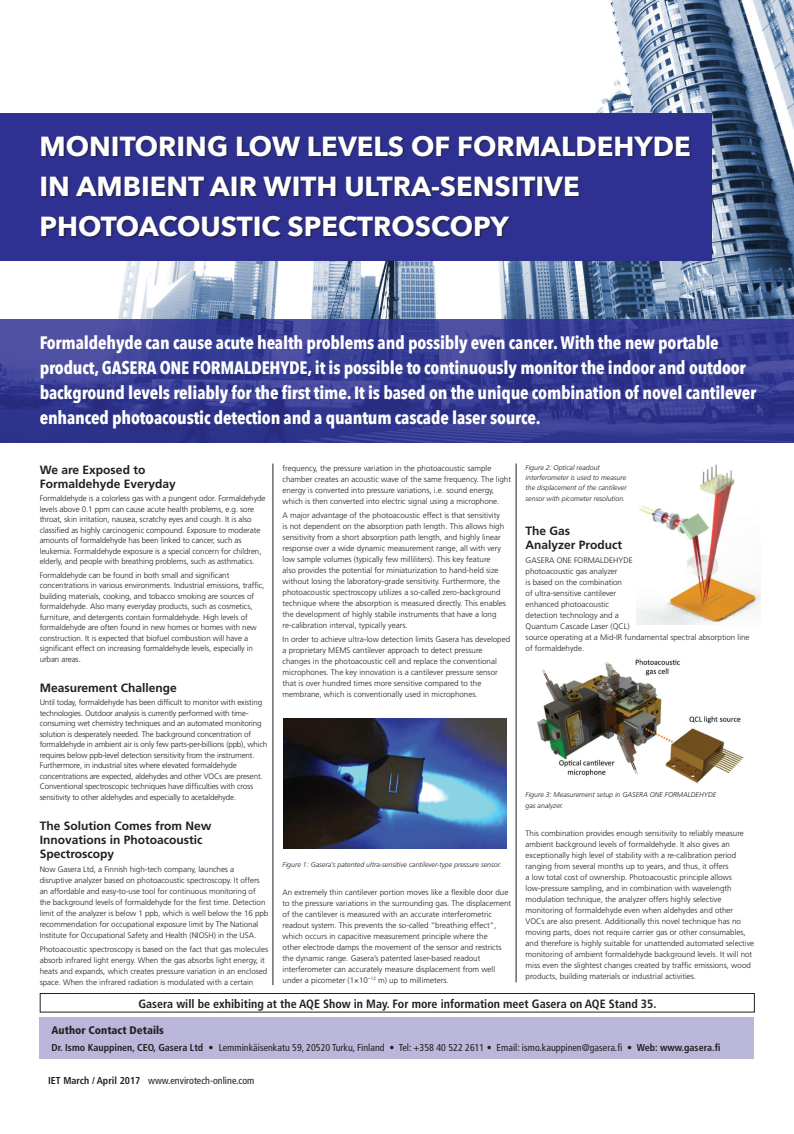
<style>
.page{position:relative;width:794px;height:1134px;background:#fff}
.page>*{position:absolute;margin:0;border:0;box-sizing:border-box;transform-origin:0 0}
.t1{font:700 27.5px/40px "Avenir Next";color:#fff}
.t2{font:700 18px/25px "Avenir Next Condensed";letter-spacing:-.01em;color:#fff}
.t3{font:700 12px/14px "Frutiger";color:#231f20}
.t4{font:700 condensed 12px "Frutiger";color:#231f20}
.t5{font:900 condensed 11px "Frutiger";color:#231f20}
.t6{font:condensed 10px "Frutiger";color:#231f20}
.t7{font:300 8px/11px "Frutiger";color:#231f20}
.t8{font:300 8px/10.5px "Frutiger";letter-spacing:-.02em;color:#231f20}
.t9{font:italic 300 7px/10px "Frutiger";color:#231f20}
.s1{font-weight:700}
</style>
<div class="page">
<hr style="left:516px;top:463px;width:1px;height:519px;background:#231f20">
<hr style="left:273px;top:463px;width:1px;height:522px;background:#231f20">
<img style="left:118px;top:0;width:676px;height:319px">
<svg style="left:0;top:319px;width:794px;height:123px;background:#363c92"></svg>
<div style="left:0;top:113px;width:711px;height:148px;background:#2e3092"></div>
<div style="left:41px;top:136px;width:651px;height:102px;background:#231f20;opacity:.75"></div>
<div style="left:40px;top:1018px;width:714px;height:41px;background:#bbb7da"></div>
<img style="left:284px;top:719px;width:222px;height:129px">
<img style="left:637px;top:464px;width:123px;height:160px">
<img style="left:537px;top:659px;width:207px;height:124px">
<div style="left:40px;top:993px;width:714px;height:19px;border:1px solid #231f20"></div>
<h1 class="t1" style="left:40px;top:126px;width:653px">MONITORING LOW LEVELS OF FORMALDEHYDE<br>IN AMBIENT AIR WITH ULTRA-SENSITIVE<br>PHOTOACOUSTIC SPECTROSCOPY</h1>
<p class="t2" style="left:40px;top:330px;width:718px">Formaldehyde can cause acute health problems and possibly even cancer. With the new portable product, GASERA ONE FORMALDEHYDE, it is possible to continuously monitor the indoor and outdoor background levels reliably for the first time. It is based on the unique combination of novel cantilever enhanced photoacoustic detection and a quantum cascade laser source.</p>
<h3 class="t3" style="left:40px;top:463px;width:138px">We are Exposed to<br>Formaldehyde Everyday</h3>
<p class="t7" style="left:40px;top:493px;width:227px;line-height:10.5px">Formaldehyde is a colorless gas with a pungent odor. Formaldehyde levels above 0.1 ppm can cause acute health problems, e.g. sore throat, skin irritation, nausea, scratchy eyes and cough. It is also classified as highly carcinogenic compound. Exposure to moderate amounts of formaldehyde has been linked to cancer, such as leukemia. Formaldehyde exposure is a special concern for children, elderly, and people with breathing problems, such as asthmatics.</p>
<p class="t7" style="left:40px;top:570px;width:226px;line-height:10.5px">Formaldehyde can be found in both small and significant concentrations in various environments. Industrial emissions, traffic, building materials, cooking, and tobacco smoking are sources of formaldehyde. Also many everyday products, such as cosmetics, furniture, and detergents contain formaldehyde. High levels of formaldehyde are often found in new homes or homes with new construction. It is expected that biofuel combustion will have a significant effect on increasing formaldehyde levels, especially in urban areas.</p>
<h3 class="t3" style="left:40px;top:681px;width:139px">Measurement Challenge</h3>
<p class="t8" style="left:40px;top:697px;width:229px">Until today, formaldehyde has been difficult to monitor with existing technologies. Outdoor analysis is currently performed with time&shy;consuming wet chemistry techniques and an automated monitoring solution is desperately needed. The background concentration of formaldehyde in ambient air is only few parts-per-billions (ppb), which requires below ppb-level detection sensitivity from the instrument.<br>Furthermore, in industrial sites where elevated formaldehyde concentrations are expected, aldehydes and other VOCs are present.<br>Conventional spectroscopic techniques have difficulties with cross sensitivity to other aldehydes and especially to acetaldehyde.</p>
<h3 class="t3" style="left:40px;top:819px;width:173px">The Solution Comes from New<br>Innovations in Photoacoustic<br>Spectroscopy</h3>
<p class="t7" style="left:40px;top:863px;width:230px">Now Gasera Ltd, a Finnish high-tech company, launches a disruptive analyzer based on photoacoustic spectroscopy. It offers an affordable and easy-to-use tool for continuous monitoring of the background levels of formaldehyde for the first time. Detection limit of the analyzer is below 1 ppb, which is well below the 16 ppb recommendation for occupational exposure limit by The National Institute for Occupational Safety and Health (NIOSH) in the USA.</p>
<p class="t7" style="left:40px;top:943px;width:230px">Photoacoustic spectroscopy is based on the fact that gas molecules absorb infrared light energy. When the gas absorbs light energy, it heats and expands, which creates pressure variation in an enclosed space. When the infrared radiation is modulated with a certain</p>
<p class="t7" style="left:283px;top:463px;width:230px">frequency, the pressure variation in the photoacoustic sample chamber creates an acoustic wave of the same frequency. The light energy is converted into pressure variations, i.e. sound energy, which is then converted into electric signal using a microphone.</p>
<p class="t7" style="left:283px;top:510px;width:225px">A major advantage of the photoacoustic effect is that sensitivity is not dependent on the absorption path length. This allows high sensitivity from a short absorption path length, and highly linear response over a wide dynamic measurement range, all with very low sample volumes (typically few milliliters). This key feature<br>also provides the potential for miniaturization to hand-held size without losing the laboratory-grade sensitivity. Furthermore, the photoacoustic spectroscopy utilizes a so-called zero-background technique where the absorption is measured directly. This enables the development of highly stabile instruments that have a long re-calibration interval, typically years.</p>
<p class="t7" style="left:283px;top:633px;width:229px">In order to achieve ultra-low detection limits Gasera has developed a proprietary MEMS cantilever approach to detect pressure changes in the photoacoustic cell and replace the conventional microphones. The key innovation is a cantilever pressure sensor that is over hundred times more sensitive compared to the membrane, which is conventionally used in microphones.</p>
<p class="t9" style="left:525px;top:463px;width:103px">Figure 2: Optical readout interferometer is used to measure the displacement of the cantilever</p>
<p class="t9" style="left:525px;top:494px;width:101px">sensor with picometer resolution.</p>
<h3 class="t3" style="left:525px;top:524px;width:98px">The Gas<br>Analyzer Product</h3>
<p class="t7" style="left:525px;top:554px;width:225px">GASERA ONE FORMALDEHYDE<br>photoacoustic gas analyzer<br>is based on the combination<br>of ultra-sensitive cantilever<br>enhanced photoacoustic<br>detection technology and a<br>Quantum Cascade Laser (QCL)<br>source operating at a Mid-IR fundamental spectral absorption line of formaldehyde.</p>
<p class="t9" style="left:283px;top:860px;width:220px">Figure 1: Gasera’s patented ultra-sensitive cantilever-type pressure sensor.</p>
<p class="t7" style="left:283px;top:887px;width:230px">An extremely thin cantilever portion moves like a flexible door due to the pressure variations in the surrounding gas. The displacement of the cantilever is measured with an accurate interferometric readout system. This prevents the so-called “breathing effect”, which occurs in capacitive measurement principle where the<br>other electrode damps the movement of the sensor and restricts the dynamic range. Gasera’s patented laser-based readout interferometer can accurately measure displacement from well under a picometer (1×10<sup>−12</sup> m) up to millimeters.</p>
<p class="t9" style="left:525px;top:789px;width:192px;line-height:11px">Figure 3: Measurement setup in GASERA ONE FORMALDEHYDE gas analyzer.</p>
<p class="t7" style="left:525px;top:828px;width:230px">This combination provides enough sensitivity to reliably measure ambient background levels of formaldehyde. It also gives an exceptionally high level of stability with a re-calibration period ranging from several months up to years, and thus, it offers<br>a low total cost of ownership. Photoacoustic principle allows low-pressure sampling, and in combination with wavelength modulation technique, the analyzer offers highly selective monitoring of formaldehyde even when aldehydes and other VOCs are also present. Additionally this novel technique has no moving parts, does not require carrier gas or other consumables, and therefore is highly suitable for unattended automated selective monitoring of ambient formaldehyde background levels. It will not miss even the slightest changes created by traffic emissions, wood products, building materials or industrial activities.</p>
<h3 class="t4" style="left:138px;top:996px;width:519px">Gasera will be exhibiting at the AQE Show in May. For more information meet Gasera on AQE Stand 35.</h3>
<h3 class="t5" style="left:51px;top:1024px;width:114px">Author Contact Details</h3>
<p class="t6" style="left:51px;top:1042px;width:670px"><span class="s1">Dr. Ismo Kauppinen, CEO, Gasera Ltd •</span> Lemminkäisenkatu 59, 20520 Turku, Finland • Tel: +358 40 522 2611 • Email: ismo.kauppinen@gasera.fi • <span class="s1">Web: www.gasera.fi</span></p>
<p class="t6" style="left:48px;top:1074px;width:208px"><span class="s1">IET March / April 2017</span> www.envirotech-online.com</p>
</div>
